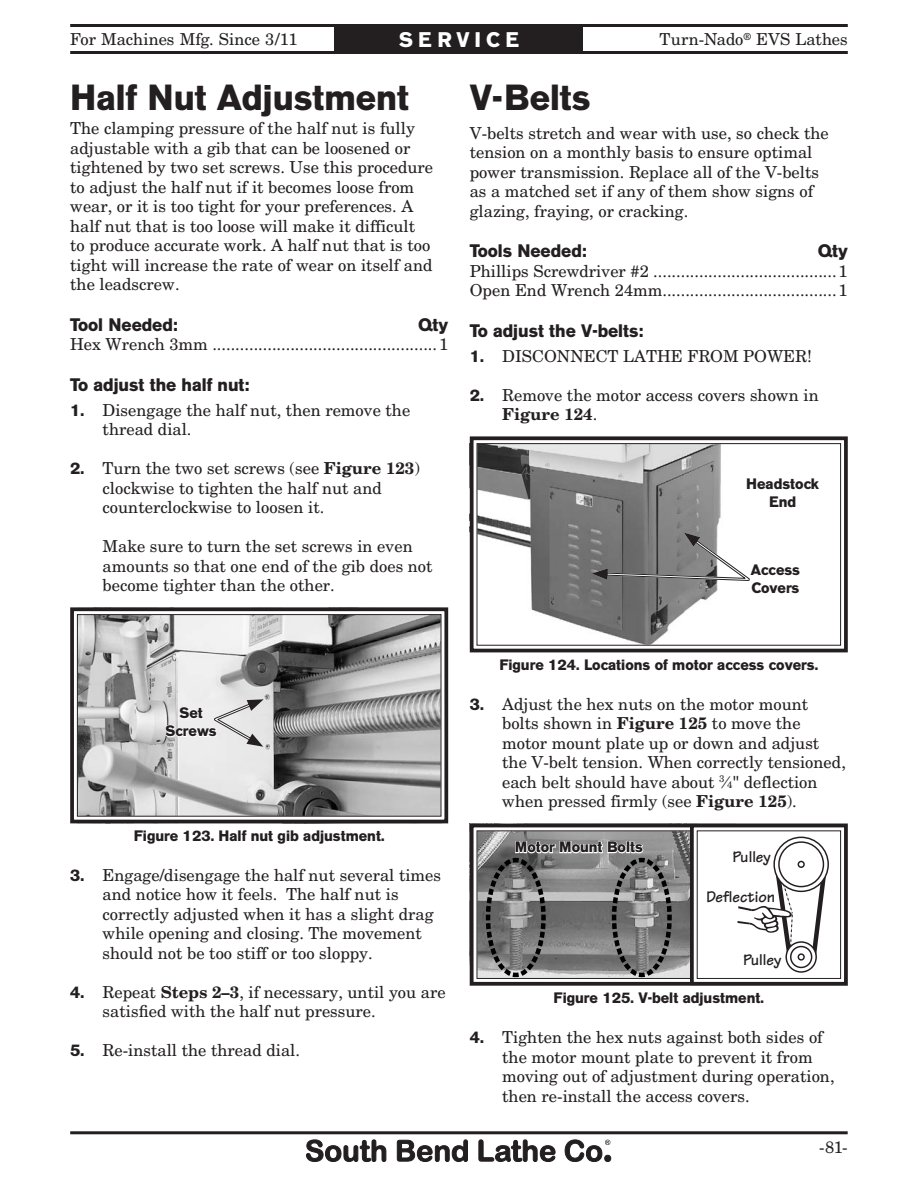
<style>
.page{position:relative;width:918px;height:1188px;background:#fff}
.page>*{position:absolute;margin:0;border:0;box-sizing:border-box;transform-origin:0 0}
.t1{font:700 36px "AG Old Face";color:#231f20}
.t2{font:700 21px "AG Old Face";letter-spacing:.245em;color:#fff}
.t3{font:700 18px "AG Old Face";color:#231f20}
.t4{font:16.5px/19.5px "New Century Schlbk";color:#231f20}
.t5{font:700 16.5px "Tekton";color:#231f20}
.t6{font:700 15px/18px "AG Old Face";color:#231f20;text-align:center}
.s1{font-family:"AG Old Face";font-weight:700}
.s2{font-weight:700}
.s3{font-size:9.6px}
</style>
<div class="page">
<svg style="left:306px;top:1139px;width:305px;height:23px"></svg>
<hr style="left:70px;top:1131px;width:778px;height:3px;background:#231f20">
<hr style="left:70px;top:51px;width:778px;height:3px;background:#231f20">
<hr style="left:70px;top:24px;width:778px;height:3px;background:#231f20">
<div style="left:335px;top:26px;width:248px;height:26px;background:#231f20"></div>
<svg style="left:70px;top:607px;width:379px;height:217px;background:#a8a7a7"></svg>
<div style="left:77px;top:614px;width:364px;height:203px;border:1px solid #231f20"></div>
<svg style="left:164px;top:699px;width:100px;height:48px"></svg>
<svg style="left:469px;top:823px;width:14px;height:163px;background:#7d7c7c"></svg>
<svg style="left:483px;top:823px;width:365px;height:163px"></svg>
<svg style="left:469px;top:436px;width:379px;height:217px"></svg>
<div style="left:477px;top:443px;width:364px;height:203px;border:1px solid #231f20"></div>
<svg style="left:746px;top:477px;width:76px;height:32px"></svg>
<svg style="left:592px;top:533px;width:209px;height:62px"></svg>
<p class="t2" style="left:399px;top:32px;width:121px">SERVICE</p>
<h1 class="t1" style="left:70px;top:84px;width:340px">Half Nut Adjustment</h1>
<p class="t4" style="left:70px;top:120px;width:365px">The clamping pressure of the half nut is fully adjustable with a gib that can be loosened or tightened by two set screws. Use this procedure to adjust the half nut if it becomes loose from wear, or it is too tight for your preferences. A half nut that is too loose will make it difficult to produce accurate work. A half nut that is too tight will increase the rate of wear on itself and the leadscrew.</p>
<p class="t3" style="left:70px;top:318px;width:109px">Tool Needed:</p>
<p class="t3" style="left:418px;top:318px;width:32px">Qty</p>
<p class="t4" style="left:70px;top:336px;width:379px">Hex Wrench 3mm .................................................1</p>
<p class="t3" style="left:70px;top:378px;width:181px">To adjust the half nut:</p>
<p class="t4" style="left:103px;top:402px;width:309px;text-indent:-32px"><span class="s1">1.</span> Disengage the half nut, then remove the thread dial.</p>
<p class="t4" style="left:103px;top:460px;width:319px;text-indent:-32px"><span class="s1">2.</span> Turn the two set screws (see <span class="s2">Figure 123</span>) clockwise to tighten the half nut and counterclockwise to loosen it.</p>
<p class="t4" style="left:103px;top:538px;width:332px">Make sure to turn the set screws in even amounts so that one end of the gib does not become tighter than the other.</p>
<p class="t4" style="left:70px;top:31px;width:229px">For Machines Mfg. Since 3/11</p>
<p class="t4" style="left:659px;top:31px;width:190px">Turn-Nado<sup>®</sup> EVS Lathes</p>
<h1 class="t1" style="left:470px;top:84px;width:122px">V-Belts</h1>
<p class="t4" style="left:470px;top:125px;width:361px">V-belts stretch and wear with use, so check the tension on a monthly basis to ensure optimal power transmission. Replace all of the V-belts as a matched set if any of them show signs of glazing, fraying, or cracking.</p>
<p class="t3" style="left:470px;top:245px;width:118px">Tools Needed:</p>
<p class="t3" style="left:818px;top:245px;width:32px">Qty</p>
<p class="t4" style="left:470px;top:263px;width:379px">Phillips Screwdriver #2 ........................................1<br>Open End Wrench 24mm......................................1</p>
<p class="t3" style="left:470px;top:324px;width:175px">To adjust the V-belts:</p>
<p class="t4" style="left:470px;top:348px;width:344px"><span class="s1">1.</span> DISCONNECT LATHE FROM POWER!</p>
<p class="t4" style="left:502px;top:387px;width:318px;text-indent:-32px"><span class="s1">2.</span> Remove the motor access covers shown in<br><span class="s2">Figure 124</span>.</p>
<p class="t6" style="left:746px;top:476px;width:74px">Headstock<br>End</p>
<p class="t6" style="left:751px;top:562px;width:51px;text-align:left">Access<br>Covers</p>
<p class="t6" style="left:165px;top:705px;width:53px">Set<br>Screws</p>
<p class="t6" style="left:134px;top:828px;width:252px">Figure 123. Half nut gib adjustment.</p>
<p class="t4" style="left:103px;top:867px;width:340px;text-indent:-32px"><span class="s1">3.</span> Engage/disengage the half nut several times and notice how it feels. The half nut is correctly adjusted when it has a slight drag while opening and closing. The movement should not be too stiff or too sloppy.</p>
<p class="t4" style="left:103px;top:984px;width:345px;text-indent:-32px"><span class="s1">4.</span> Repeat <span class="s2">Steps 2–3</span>, if necessary, until you are satisfied with the half nut pressure.</p>
<p class="t4" style="left:70px;top:1042px;width:231px"><span class="s1">5.</span> Re-install the thread dial.</p>
<p class="t6" style="left:499px;top:657px;width:320px">Figure 124. Locations of motor access covers.</p>
<p class="t4" style="left:502px;top:696px;width:345px;text-indent:-32px"><span class="s1">3.</span> Adjust the hex nuts on the motor mount bolts shown in <span class="s2">Figure 125</span> to move the motor mount plate up or down and adjust the V-belt tension. When correctly tensioned, each belt should have about <sup>3</sup>⁄<span class="s3">4</span>" deflection when pressed firmly (see <span class="s2">Figure 125</span>).</p>
<p class="t6" style="left:515px;top:840px;width:130px">Motor Mount Bolts</p>
<p class="t5" style="left:733px;top:851px;width:40px">Pulley</p>
<p class="t5" style="left:706px;top:892px;width:71px">Deflection</p>
<p class="t5" style="left:743px;top:954px;width:40px">Pulley</p>
<p class="t6" style="left:554px;top:990px;width:212px">Figure 125. V-belt adjustment.</p>
<p class="t4" style="left:502px;top:1029px;width:334px;text-indent:-32px"><span class="s1">4.</span> Tighten the hex nuts against both sides of the motor mount plate to prevent it from moving out of adjustment during operation, then re-install the access covers.</p>
<p class="t4" style="left:819px;top:1139px;width:30px">-81-</p>
</div>
